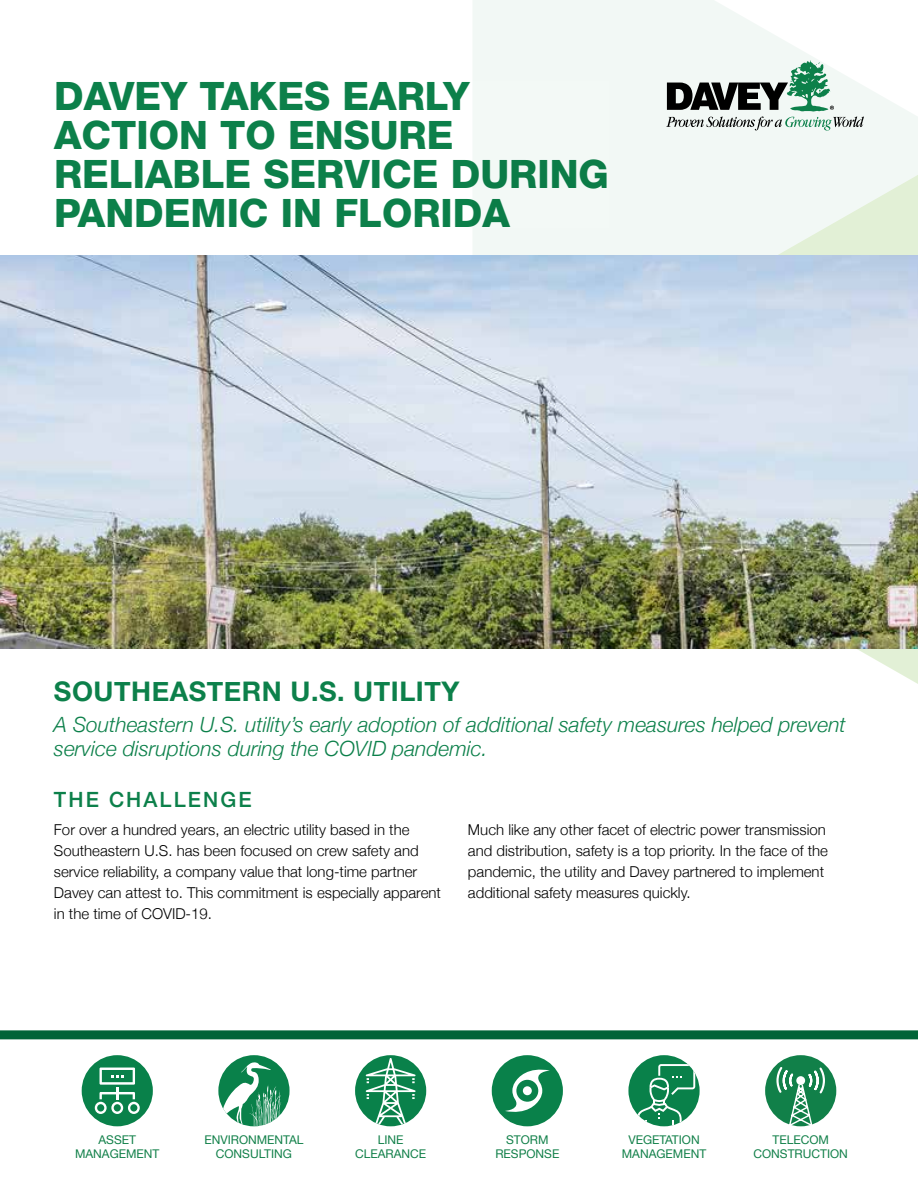
<style>
.page{position:relative;width:918px;height:1188px;background:#fff}
.page>*{position:absolute;margin:0;border:0;box-sizing:border-box;transform-origin:0 0}
.t1{font:800 39px/39px "Helvetica Neue LT";color:#0c804a}
.t2{font:700 27px "Helvetica Neue";letter-spacing:.02em;color:#0c804a}
.t3{font:italic 300 21px/24px "Helvetica Neue";color:#0c804a}
.t4{font:500 21px "Helvetica Neue";letter-spacing:.1em;color:#0c804a}
.t5{font:300 15px/21px "Helvetica Neue";color:#000}
.t6{font:12px/13.5px "Helvetica Neue";color:#118049;text-align:center}
</style>
<div class="page">
<svg style="left:472px;top:648px;width:446px;height:36px"></svg>
<svg style="left:473px;top:0;width:445px;height:255px;fill:#f2f8f5"></svg>
<svg style="left:666px;top:60px;width:198px;height:71px"></svg>
<img style="left:0;top:255px;width:918px;height:393px">
<div style="left:0;top:1030px;width:918px;height:9px;background:#006438"></div>
<div style="left:82px;top:1055px;width:71px;height:71px;background:#09814a;border-radius:50%"></div>
<svg style="left:95px;top:1068px;width:45px;height:46px"></svg>
<div style="left:218px;top:1055px;width:72px;height:71px;background:#09814a;border-radius:50%"></div>
<svg style="left:223px;top:1062px;width:58px;height:64px"></svg>
<div style="left:355px;top:1055px;width:71px;height:71px;background:#09814a;border-radius:50%"></div>
<svg style="left:366px;top:1058px;width:50px;height:67px"></svg>
<div style="left:492px;top:1055px;width:71px;height:71px;background:#09814a;border-radius:50%"></div>
<svg style="left:505px;top:1069px;width:45px;height:43px"></svg>
<div style="left:516px;top:1080px;width:22px;height:22px;background:#09814a;border-radius:50%"></div>
<div style="left:523px;top:1086px;width:9px;height:9px;background:#fff;border-radius:50%"></div>
<div style="left:628px;top:1055px;width:72px;height:71px;background:#09814a;border-radius:50%"></div>
<svg style="left:637px;top:1064px;width:58px;height:62px"></svg>
<div style="left:765px;top:1055px;width:71px;height:71px;background:#118049;border-radius:50%"></div>
<svg style="left:775px;top:1065px;width:51px;height:62px"></svg>
<h1 class="t1" style="left:54px;top:76px;width:556px">DAVEY TAKES EARLY<br>ACTION TO ENSURE<br>RELIABLE SERVICE DURING<br>PANDEMIC IN FLORIDA</h1>
<h2 class="t2" style="left:54px;top:670px;width:407px">SOUTHEASTERN U.S. UTILITY</h2>
<h3 class="t3" style="left:54px;top:711px;width:793px">A Southeastern U.S. utility’s early adoption of additional safety measures helped prevent service disruptions during the COVID pandemic.</h3>
<h3 class="t4" style="left:54px;top:783px;width:199px">THE CHALLENGE</h3>
<p class="t5" style="left:54px;top:818px;width:389px">For over a hundred years, an electric utility based in the Southeastern U.S. has been focused on crew safety and service reliability, a company value that long-time partner Davey can attest to. This commitment is especially apparent in the time of COVID-19.</p>
<p class="t5" style="left:468px;top:818px;width:362px">Much like any other facet of electric power transmission and distribution, safety is a top priority. In the face of the pandemic, the utility and Davey partnered to implement additional safety measures quickly.</p>
<p class="t6" style="left:75px;top:1134px;width:86px">ASSET<br>MANAGEMENT</p>
<p class="t6" style="left:204px;top:1134px;width:101px">ENVIRONMENTAL<br>CONSULTING</p>
<p class="t6" style="left:355px;top:1134px;width:73px">LINE<br>CLEARANCE</p>
<p class="t6" style="left:495px;top:1134px;width:65px">STORM<br>RESPONSE</p>
<p class="t6" style="left:622px;top:1134px;width:86px">VEGETATION<br>MANAGEMENT</p>
<p class="t6" style="left:754px;top:1134px;width:96px">TELECOM<br>CONSTRUCTION</p>
</div>
